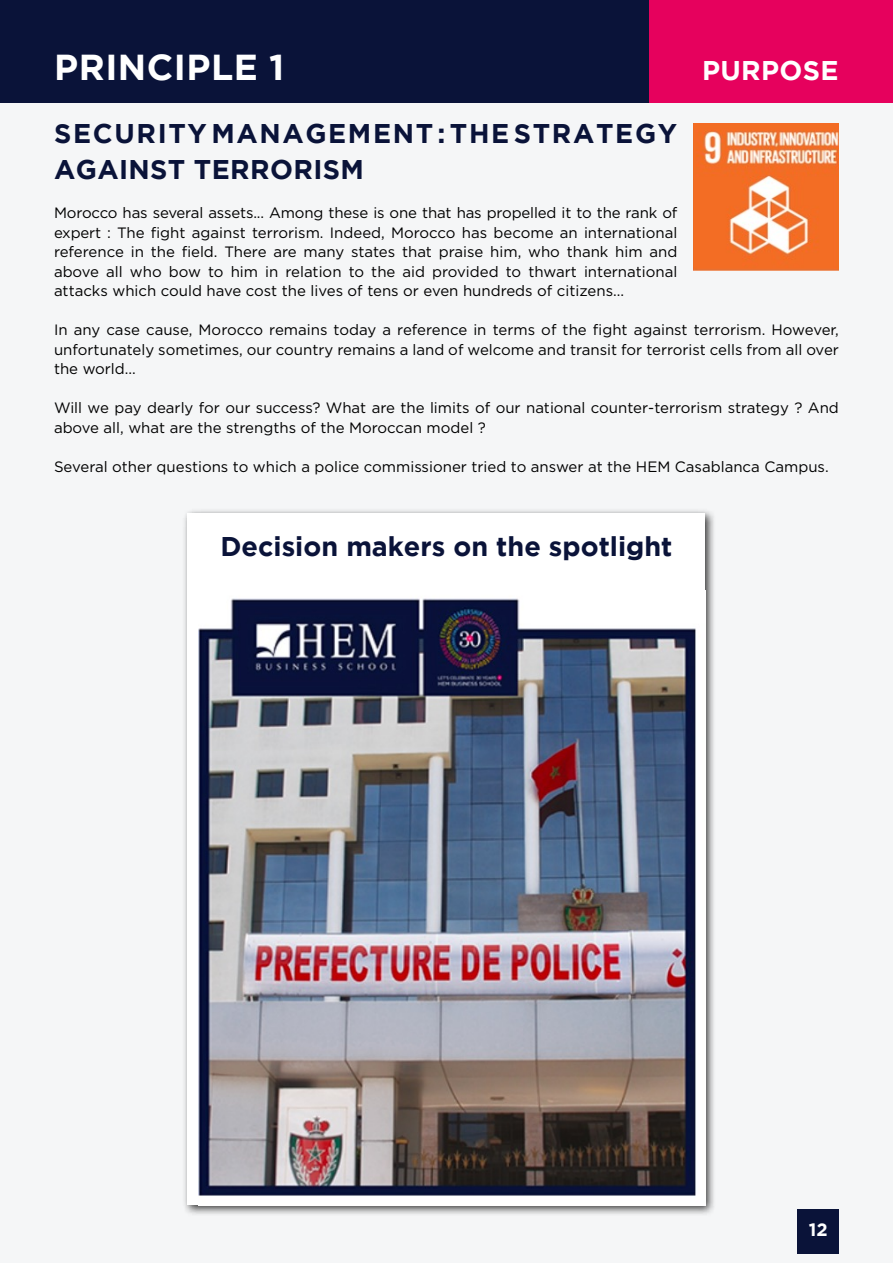
<style>
.page{position:relative;width:893px;height:1263px;background:#f5f6f7}
.page>*{position:absolute;margin:0;border:0;box-sizing:border-box;transform-origin:0 0}
.t1{font:700 36px "Gotham";letter-spacing:.015em;color:#fff}
.t2{font:700 27px/36px "Gotham";letter-spacing:.06em;color:#0a1339}
.t3{font:700 27px "Gotham";letter-spacing:.015em;color:#0a1339}
.t4{font:700 27px "Gotham";letter-spacing:.015em;color:#fff}
.t5{font:700 18px "Gotham";color:#fff}
.t6{font:15px/19.5px "Gotham";color:#000;text-align:justify}
</style>
<div class="page">
<div style="left:0;top:0;width:893px;height:102px;background:#0a1339"></div>
<div style="left:798px;top:1209px;width:41px;height:44px;background:#0a1339"></div>
<div style="left:650px;top:0;width:243px;height:102px;background:#e6015d"></div>
<div style="left:182px;top:508px;width:535px;height:708px;background:#000;opacity:.75"></div>
<div style="left:188px;top:513px;width:517px;height:692px;background:#fff"></div>
<img style="left:199px;top:598px;width:497px;height:598px">
<img style="left:693px;top:123px;width:146px;height:147px">
<h1 class="t1" style="left:54px;top:47px;width:232px">PRINCIPLE 1</h1>
<h2 class="t4" style="left:702px;top:55px;width:138px">PURPOSE</h2>
<h2 class="t2" style="left:54px;top:115px;width:624px">SECURITY MANAGEMENT : THE STRATEGY<br>AGAINST TERRORISM</h2>
<p class="t6" style="left:54px;top:203px;width:625px">Morocco has several assets... Among these is one that has propelled it to the rank of expert : The fight against terrorism. Indeed, Morocco has become an international reference in the field. There are many states that praise him, who thank him and above all who bow to him in relation to the aid provided to thwart international attacks which could have cost the lives of tens or even hundreds of citizens...</p>
<p class="t6" style="left:54px;top:320px;width:786px">In any case cause, Morocco remains today a reference in terms of the fight against terrorism. However, unfortunately sometimes, our country remains a land of welcome and transit for terrorist cells from all over the world...</p>
<p class="t6" style="left:54px;top:398px;width:786px">Will we pay dearly for our success? What are the limits of our national counter-terrorism strategy ? And above all, what are the strengths of the Moroccan model ?</p>
<p class="t6" style="left:54px;top:456px;width:776px">Several other questions to which a police commissioner tried to answer at the HEM Casablanca Campus.</p>
<h2 class="t3" style="left:221px;top:530px;width:453px">Decision makers on the spotlight</h2>
<p class="t5" style="left:809px;top:1219px;width:20px">12</p>
</div>
